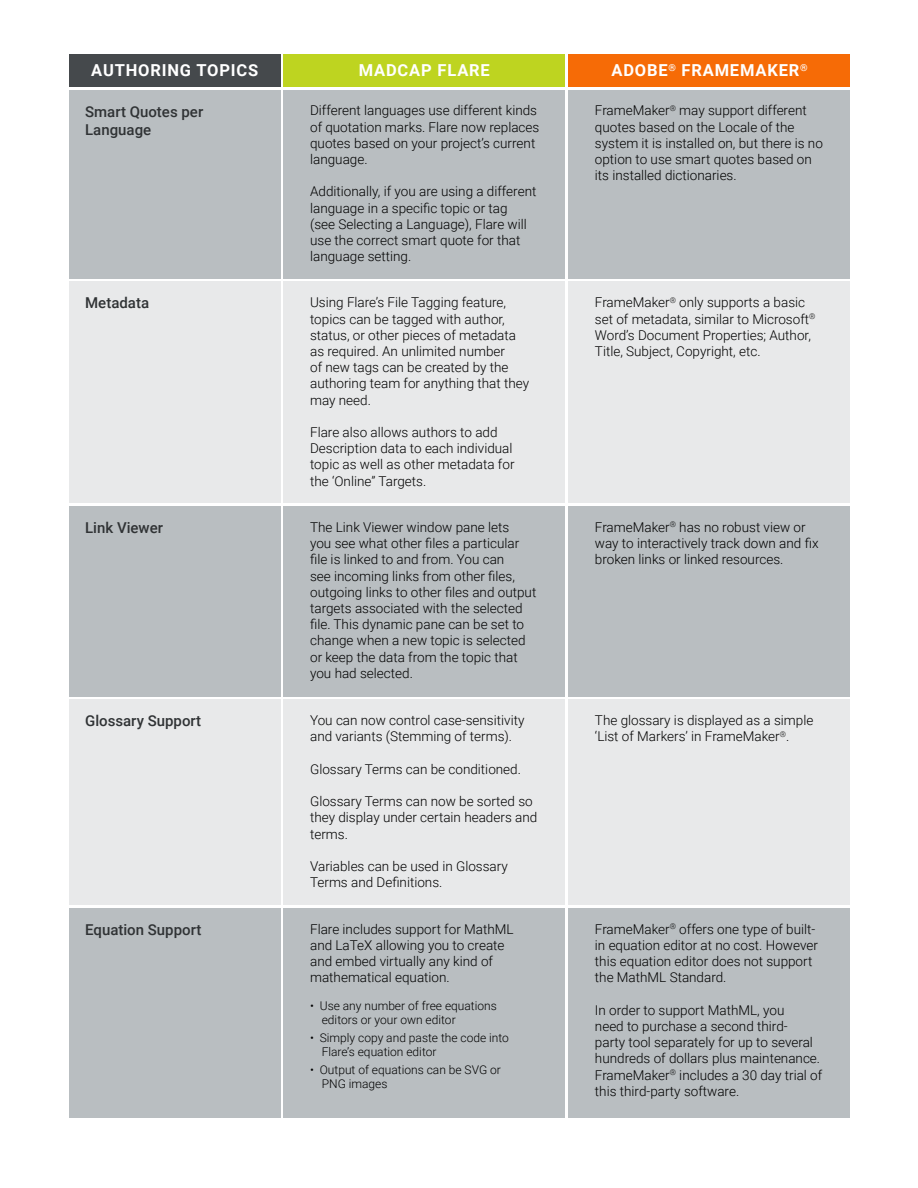
<style>
.page{position:relative;width:918px;height:1188px;background:#fff}
.page>*{position:absolute;margin:0;border:0;box-sizing:border-box;transform-origin:0 0}
.t1{font:700 16.5px "Roboto";letter-spacing:.05em;color:#fff}
.t2{font:500 15px/18px "Roboto";color:#303335}
.t3{font:300 13.5px/16.2px "Roboto";color:#000}
.t4{font:300 12px/14.4px "Roboto";color:#000}
</style>
<div class="page">
<div style="left:69px;top:90px;width:211px;height:189px;background:#b9bec1"></div>
<div style="left:69px;top:506px;width:211px;height:191px;background:#b9bec1"></div>
<div style="left:69px;top:282px;width:211px;height:221px;background:#e8e9ea"></div>
<div style="left:69px;top:700px;width:211px;height:205px;background:#e8e9ea"></div>
<div style="left:283px;top:90px;width:282px;height:189px;background:#b9bec1"></div>
<div style="left:283px;top:506px;width:282px;height:191px;background:#b9bec1"></div>
<div style="left:283px;top:282px;width:282px;height:221px;background:#e8e9ea"></div>
<div style="left:283px;top:700px;width:282px;height:205px;background:#e8e9ea"></div>
<div style="left:568px;top:90px;width:282px;height:189px;background:#b9bec1"></div>
<div style="left:568px;top:506px;width:282px;height:191px;background:#b9bec1"></div>
<div style="left:568px;top:282px;width:282px;height:221px;background:#e8e9ea"></div>
<div style="left:568px;top:700px;width:282px;height:205px;background:#e8e9ea"></div>
<div style="left:69px;top:54px;width:211px;height:33px;background:#45494c"></div>
<div style="left:283px;top:54px;width:282px;height:33px;background:#bed420"></div>
<div style="left:568px;top:54px;width:282px;height:33px;background:#f66b06"></div>
<div style="left:69px;top:908px;width:211px;height:210px;background:#b9bec1"></div>
<div style="left:283px;top:908px;width:282px;height:210px;background:#b9bec1"></div>
<div style="left:568px;top:908px;width:282px;height:210px;background:#b9bec1"></div>
<p class="t1" style="left:91px;top:59px;width:169px">AUTHORING TOPICS</p>
<p class="t1" style="left:359px;top:59px;width:133px">MADCAP FLARE</p>
<p class="t2" style="left:85px;top:102px;width:120px">Smart Quotes per<br>Language</p>
<p class="t3" style="left:310px;top:102px;width:231px">Different languages use different kinds of quotation marks. Flare now replaces quotes based on your project’s current language.</p>
<p class="t3" style="left:310px;top:183px;width:228px">Additionally, if you are using a different language in a specific topic or tag<br>(see Selecting a Language), Flare will use the correct smart quote for that language setting.</p>
<p class="t2" style="left:85px;top:294px;width:65px">Metadata</p>
<p class="t3" style="left:310px;top:294px;width:221px">Using Flare’s File Tagging feature, topics can be tagged with author, status, or other pieces of metadata as required. An unlimited number<br>of new tags can be created by the authoring team for anything that they may need.</p>
<p class="t3" style="left:310px;top:424px;width:206px">Flare also allows authors to add<br>Description data to each individual topic as well as other metadata for the ‘Online” Targets.</p>
<p class="t2" style="left:85px;top:518px;width:79px">Link Viewer</p>
<p class="t3" style="left:310px;top:519px;width:228px">The Link Viewer window pane lets<br>you see what other files a particular file is linked to and from. You can<br>see incoming links from other files, outgoing links to other files and output targets associated with the selected file. This dynamic pane can be set to change when a new topic is selected or keep the data from the topic that you had selected.</p>
<p class="t2" style="left:85px;top:712px;width:118px">Glossary Support</p>
<p class="t3" style="left:310px;top:712px;width:216px">You can now control case-sensitivity and variants (Stemming of terms).</p>
<p class="t3" style="left:310px;top:760px;width:212px">Glossary Terms can be conditioned.</p>
<p class="t3" style="left:310px;top:793px;width:229px">Glossary Terms can now be sorted so they display under certain headers and terms.</p>
<p class="t3" style="left:310px;top:858px;width:199px">Variables can be used in Glossary<br>Terms and Definitions.</p>
<p class="t2" style="left:85px;top:920px;width:118px">Equation Support</p>
<p class="t3" style="left:310px;top:920px;width:205px">Flare includes support for MathML and LaTeX allowing you to create and embed virtually any kind of mathematical equation.</p>
<p class="t4" style="left:322px;top:998px;width:177px;text-indent:-12px">• Use any number of free equations editors or your own editor</p>
<p class="t4" style="left:322px;top:1030px;width:189px;text-indent:-12px">• Simply copy and paste the code into<br>Flare’s equation editor</p>
<p class="t4" style="left:322px;top:1062px;width:181px;text-indent:-12px">• Output of equations can be SVG or<br>PNG images</p>
<p class="t1" style="left:611px;top:59px;width:198px">ADOBE<sup>®</sup> FRAMEMAKER<sup>®</sup></p>
<p class="t3" style="left:595px;top:102px;width:229px">FrameMaker<sup>®</sup> may support different quotes based on the Locale of the system it is installed on, but there is no option to use smart quotes based on its installed dictionaries.</p>
<p class="t3" style="left:595px;top:294px;width:222px">FrameMaker<sup>®</sup> only supports a basic set of metadata, similar to Microsoft<sup>® </sup>Word’s Document Properties; Author, Title, Subject, Copyright, etc.</p>
<p class="t3" style="left:595px;top:519px;width:225px">FrameMaker<sup>®</sup> has no robust view or way to interactively track down and fix broken links or linked resources.</p>
<p class="t3" style="left:595px;top:712px;width:220px">The glossary is displayed as a simple ‘List of Markers’ in FrameMaker<sup>®</sup>.</p>
<p class="t3" style="left:595px;top:920px;width:224px">FrameMaker<sup>®</sup> offers one type of built&shy;in equation editor at no cost. However this equation editor does not support the MathML Standard.</p>
<p class="t3" style="left:595px;top:1001px;width:229px">In order to support MathML, you<br>need to purchase a second third-<br>party tool separately for up to several hundreds of dollars plus maintenance.<br>FrameMaker<sup>®</sup> includes a 30 day trial of this third-party software.</p>
</div>
